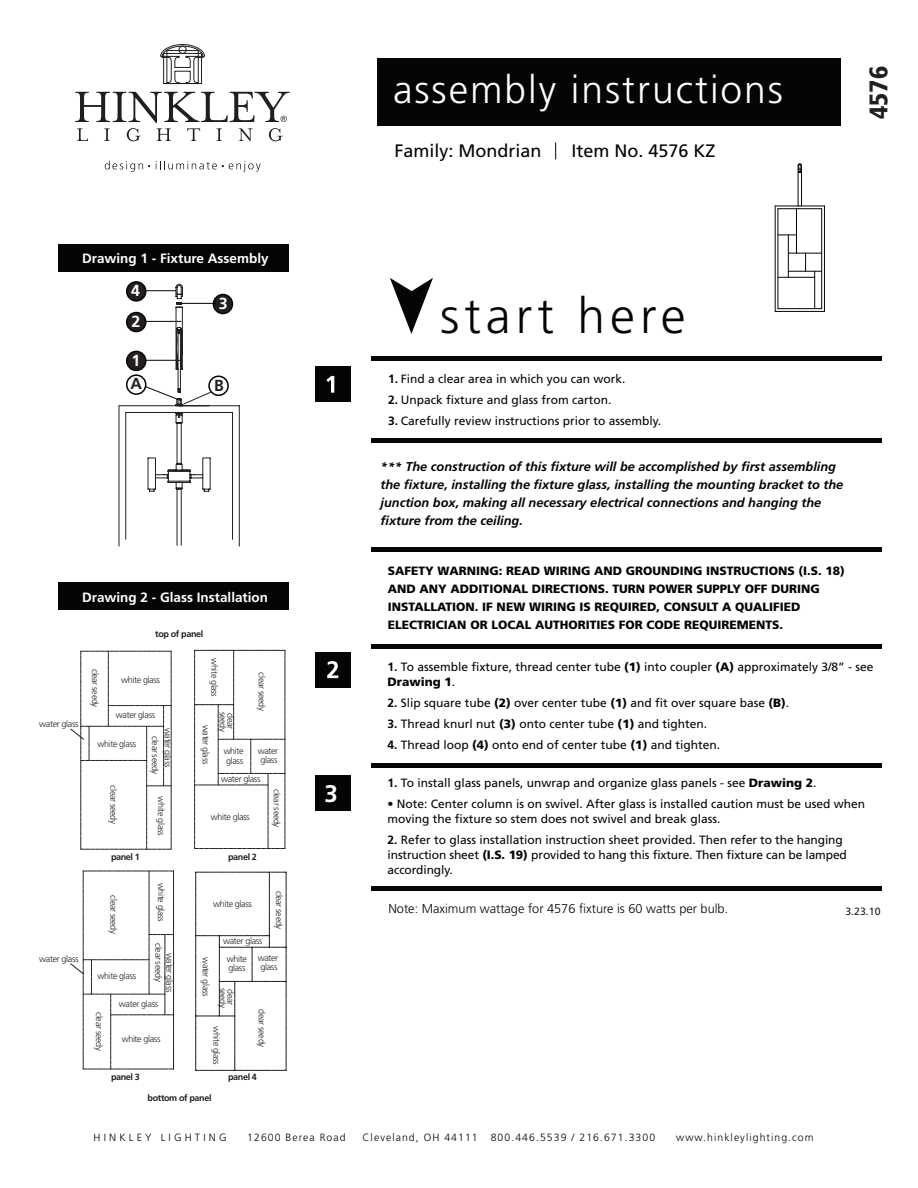
<style>
.page{position:relative;width:918px;height:1188px;background:#fff}
.page>*{position:absolute;margin:0;border:0;box-sizing:border-box;transform-origin:0 0}
.t1{font:300 49.65px "Frutiger LT Std";letter-spacing:.1em;color:#050504}
.t2{font:300 39px "Frutiger LT Std";letter-spacing:.05em;color:#fff}
.t3{font:900 condensed 25.5px "Frutiger LT Std";color:#231f20}
.t4{font:700 24px "Frutiger LT Std";color:#fff}
.t5{font:18px "Frutiger LT Std";color:#050504}
.t6{font:700 16.05px "Frutiger LT Std";color:#fff}
.t7{font:700 16.05px "Frutiger LT Std";color:#231f20}
.t8{font:700 13.5px "Frutiger LT Std";color:#fff}
.t9{font:italic 700 12.75px/18px "Frutiger LT Std";color:#050504}
.t10{font:300 12.75px "Frutiger LT Std";color:#050504}
.t11{font:12px/15px "Frutiger LT Std";color:#050504}
.t12{font:900 12px/18px "Frutiger LT Std";color:#050504}
.t13{font:300 10.5px "Frutiger LT Std";letter-spacing:.1em;color:#050504}
.t14{font:300 10.5px "Frutiger LT Std";letter-spacing:.3em;color:#050504}
.t15{font:10.5px "Frutiger LT Std";color:#231f20}
.t16{font:300 9px/9px "Frutiger LT Std";letter-spacing:-.04em;color:#231f20}
.t17{font:700 9px "Frutiger LT Std";letter-spacing:-.04em;color:#231f20}
.s1{font-weight:700}
.s2{font-weight:900}
</style>
<div class="page">
<div style="left:377px;top:58px;width:463px;height:68px;background:#050504"></div>
<svg style="left:105px;top:161px;width:45px;height:11px"></svg>
<svg style="left:156px;top:161px;width:105px;height:11px"></svg>
<svg style="left:160px;top:44px;width:45px;height:40px"></svg>
<svg style="left:75px;top:92px;width:215px;height:49px"></svg>
<svg style="left:390px;top:278px;width:43px;height:56px"></svg>
<div style="left:315px;top:366px;width:35px;height:36px;background:#050504"></div>
<svg style="left:326px;top:376px;width:8px;height:17px"></svg>
<div style="left:371px;top:356px;width:511px;height:5px;background:#050504"></div>
<div style="left:371px;top:438px;width:511px;height:5px;background:#050504"></div>
<div style="left:371px;top:547px;width:511px;height:5px;background:#050504"></div>
<div style="left:371px;top:763px;width:511px;height:5px;background:#050504"></div>
<div style="left:371px;top:644px;width:511px;height:5px;background:#050504"></div>
<div style="left:371px;top:886px;width:511px;height:5px;background:#050504"></div>
<svg style="left:555px;top:142px;width:1px;height:17px"></svg>
<div style="left:315px;top:775px;width:36px;height:35px;background:#050504"></div>
<div style="left:315px;top:653px;width:36px;height:35px;background:#050504"></div>
<svg style="left:327px;top:661px;width:11px;height:17px"></svg>
<div style="left:59px;top:244px;width:230px;height:28px;background:#050504"></div>
<div style="left:59px;top:582px;width:230px;height:28px;background:#050504"></div>
<svg style="left:126px;top:281px;width:21px;height:21px"></svg>
<hr style="left:814px;top:271px;width:1px;height:38px;background:#050504">
<hr style="left:788px;top:235px;width:1px;height:42px;background:#050504">
<hr style="left:796px;top:209px;width:1px;height:44px;background:#050504">
<hr style="left:778px;top:277px;width:37px;height:1px;background:#050504">
<hr style="left:788px;top:253px;width:34px;height:1px;background:#050504">
<hr style="left:788px;top:271px;width:34px;height:1px;background:#050504">
<svg style="left:805px;top:254px;width:1px;height:17px"></svg>
<svg style="left:779px;top:235px;width:17px;height:1px"></svg>
<hr style="left:778px;top:209px;width:1px;height:100px;background:#050504">
<hr style="left:775px;top:206px;width:1px;height:105px;background:#050504">
<hr style="left:801px;top:172px;width:1px;height:34px;background:#050504">
<hr style="left:798px;top:172px;width:1px;height:34px;background:#050504">
<svg style="left:798px;top:163px;width:4px;height:10px"></svg>
<hr style="left:821px;top:209px;width:1px;height:100px;background:#050504">
<hr style="left:824px;top:206px;width:1px;height:105px;background:#050504">
<svg style="left:775px;top:206px;width:49px;height:3px"></svg>
<svg style="left:775px;top:308px;width:49px;height:4px"></svg>
<svg style="left:119px;top:283px;width:121px;height:264px"></svg>
<svg style="left:164px;top:650px;width:123px;height:421px"></svg>
<svg style="left:70px;top:651px;width:102px;height:199px"></svg>
<svg style="left:70px;top:871px;width:104px;height:199px"></svg>
<p class="t8" style="left:82px;top:250px;width:188px">Drawing 1 - Fixture Assembly</p>
<h3 class="t6" style="left:131px;top:281px;width:10px">4</h3>
<h3 class="t6" style="left:132px;top:312px;width:10px">2</h3>
<h3 class="t6" style="left:219px;top:294px;width:10px">3</h3>
<h3 class="t6" style="left:132px;top:351px;width:10px">1</h3>
<h3 class="t7" style="left:131px;top:374px;width:13px">A</h3>
<h3 class="t7" style="left:214px;top:376px;width:11px">B</h3>
<p class="t8" style="left:82px;top:589px;width:188px">Drawing 2 - Glass Installation</p>
<p class="t16" style="left:39px;top:720px;width:41px">water glass</p>
<p class="t16" style="left:39px;top:954px;width:41px">water glass</p>
<p class="t17" style="left:155px;top:629px;width:50px">top of panel</p>
<p class="t16" style="left:219px;top:658px;width:40px;rotate:90deg">white glass</p>
<p class="t16" style="left:100px;top:669px;width:40px;rotate:90deg">clear seedy</p>
<p class="t16" style="left:266px;top:672px;width:40px;rotate:90deg">clear seedy</p>
<p class="t16" style="left:227px;top:712px;width:22px;rotate:90deg">seedy</p>
<p class="t16" style="left:235px;top:713px;width:18px;rotate:90deg">clear</p>
<p class="t16" style="left:121px;top:675px;width:40px">white glass</p>
<p class="t16" style="left:116px;top:711px;width:41px">water glass</p>
<p class="t16" style="left:210px;top:725px;width:41px;rotate:90deg">water glass</p>
<p class="t16" style="left:160px;top:736px;width:40px;rotate:90deg">clear seedy</p>
<p class="t16" style="left:172px;top:728px;width:41px;rotate:90deg">water glass</p>
<p class="t16" style="left:97px;top:739px;width:40px">white glass</p>
<p class="t16" style="left:224px;top:745px;width:22px;line-height:10.5px">white glass</p>
<p class="t16" style="left:258px;top:746px;width:22px;text-align:center">water glass</p>
<p class="t16" style="left:221px;top:774px;width:41px">water glass</p>
<p class="t16" style="left:118px;top:785px;width:40px;rotate:90deg">clear seedy</p>
<p class="t16" style="left:166px;top:796px;width:40px;rotate:90deg">white glass</p>
<p class="t16" style="left:211px;top:813px;width:40px">white glass</p>
<p class="t17" style="left:111px;top:851px;width:30px">panel 1</p>
<p class="t17" style="left:228px;top:851px;width:30px">panel 2</p>
<p class="t16" style="left:118px;top:895px;width:40px;rotate:90deg">clear seedy</p>
<p class="t16" style="left:166px;top:883px;width:40px;rotate:90deg">white glass</p>
<p class="t16" style="left:213px;top:899px;width:40px">white glass</p>
<p class="t16" style="left:281px;top:789px;width:40px;rotate:90deg">clear seedy</p>
<p class="t16" style="left:284px;top:891px;width:40px;rotate:90deg">clear seedy</p>
<p class="t16" style="left:97px;top:972px;width:40px">white glass</p>
<p class="t16" style="left:163px;top:943px;width:40px;rotate:90deg">clear seedy</p>
<p class="t16" style="left:174px;top:953px;width:41px;rotate:90deg">water glass</p>
<p class="t16" style="left:104px;top:1012px;width:40px;rotate:90deg">clear seedy</p>
<p class="t16" style="left:119px;top:1000px;width:41px">water glass</p>
<p class="t16" style="left:122px;top:1035px;width:40px">white glass</p>
<p class="t16" style="left:223px;top:937px;width:41px">water glass</p>
<p class="t16" style="left:210px;top:957px;width:41px;rotate:90deg">water glass</p>
<p class="t16" style="left:227px;top:955px;width:22px">white glass</p>
<p class="t16" style="left:227px;top:988px;width:22px;rotate:90deg">seedy</p>
<p class="t16" style="left:235px;top:989px;width:18px;rotate:90deg">clear</p>
<p class="t16" style="left:221px;top:1026px;width:40px;rotate:90deg">white glass</p>
<p class="t16" style="left:258px;top:954px;width:22px;text-align:center">water glass</p>
<p class="t16" style="left:266px;top:1009px;width:40px;rotate:90deg">clear seedy</p>
<p class="t17" style="left:111px;top:1072px;width:30px">panel 3</p>
<p class="t17" style="left:228px;top:1072px;width:30px">panel 4</p>
<p class="t17" style="left:148px;top:1092px;width:65px">bottom of panel</p>
<h3 class="t4" style="left:324px;top:779px;width:15px">3</h3>
<h2 class="t2" style="left:393px;top:68px;width:392px">assembly instructions</h2>
<h3 class="t5" style="left:394px;top:140px;width:149px">Family: Mondrian</h3>
<h3 class="t5" style="left:571px;top:140px;width:146px">Item No. 4576 KZ</h3>
<h3 class="t3" style="left:863px;top:119px;width:55px;rotate:-90deg">4576</h3>
<h1 class="t1" style="left:440px;top:287px;width:247px">start here</h1>
<p class="t11" style="left:388px;top:372px;width:239px"><span class="s1">1.</span> Find a clear area in which you can work.</p>
<p class="t11" style="left:388px;top:393px;width:225px"><span class="s1">2.</span> Unpack fixture and glass from carton.</p>
<p class="t11" style="left:388px;top:414px;width:275px"><span class="s1">3.</span> Carefully review instructions prior to assembly.</p>
<p class="t9" style="left:381px;top:458px;width:464px">*** The construction of this fixture will be accomplished by first assembling the fixture, installing the fixture glass, installing the mounting bracket to the junction box, making all necessary electrical connections and hanging the fixture from the ceiling.</p>
<p class="t12" style="left:388px;top:562px;width:459px">SAFETY WARNING: READ WIRING AND GROUNDING INSTRUCTIONS (I.S. 18)<br>AND ANY ADDITIONAL DIRECTIONS. TURN POWER SUPPLY OFF DURING INSTALLATION. IF NEW WIRING IS REQUIRED, CONSULT A QUALIFIED ELECTRICIAN OR LOCAL AUTHORITIES FOR CODE REQUIREMENTS.</p>
<p class="t11" style="left:388px;top:659px;width:487px"><span class="s1">1.</span> To assemble fixture, thread center tube <span class="s2">(1)</span> into coupler <span class="s2">(A)</span> approximately 3/8” - see<br><span class="s2">Drawing 1</span>.</p>
<p class="t11" style="left:388px;top:695px;width:403px"><span class="s1">2.</span> Slip square tube <span class="s2">(2)</span> over center tube <span class="s2">(1)</span> and fit over square base <span class="s2">(B)</span>.</p>
<p class="t11" style="left:388px;top:716px;width:321px"><span class="s1">3.</span> Thread knurl nut <span class="s2">(3)</span> onto center tube <span class="s2">(1)</span> and tighten.</p>
<p class="t11" style="left:388px;top:737px;width:334px"><span class="s1">4.</span> Thread loop <span class="s2">(4)</span> onto end of center tube <span class="s2">(1)</span> and tighten.</p>
<p class="t11" style="left:388px;top:776px;width:430px"><span class="s1">1.</span> To install glass panels, unwrap and organize glass panels - see <span class="s2">Drawing 2</span>.</p>
<p class="t11" style="left:388px;top:797px;width:479px">• Note: Center column is on swivel. After glass is installed caution must be used when moving the fixture so stem does not swivel and break glass.</p>
<p class="t11" style="left:388px;top:833px;width:461px"><span class="s1">2.</span> Refer to glass installation instruction sheet provided. Then refer to the hanging instruction sheet <span class="s2">(I.S. 19)</span> provided to hang this fixture. Then fixture can be lamped accordingly.</p>
<p class="t10" style="left:388px;top:902px;width:341px">Note: Maximum wattage for 4576 fixture is 60 watts per bulb.</p>
<p class="t15" style="left:845px;top:905px;width:37px">3.23.10</p>
<p class="t14" style="left:94px;top:1131px;width:134px">HINKLEY LIGHTING</p>
<p class="t13" style="left:247px;top:1131px;width:100px">12600 Berea Road</p>
<p class="t13" style="left:363px;top:1131px;width:294px">Cleveland, OH 44111 800.446.5539 / 216.671.3300</p>
<p class="t13" style="left:676px;top:1131px;width:139px">www.hinkleylighting.com</p>
</div>
